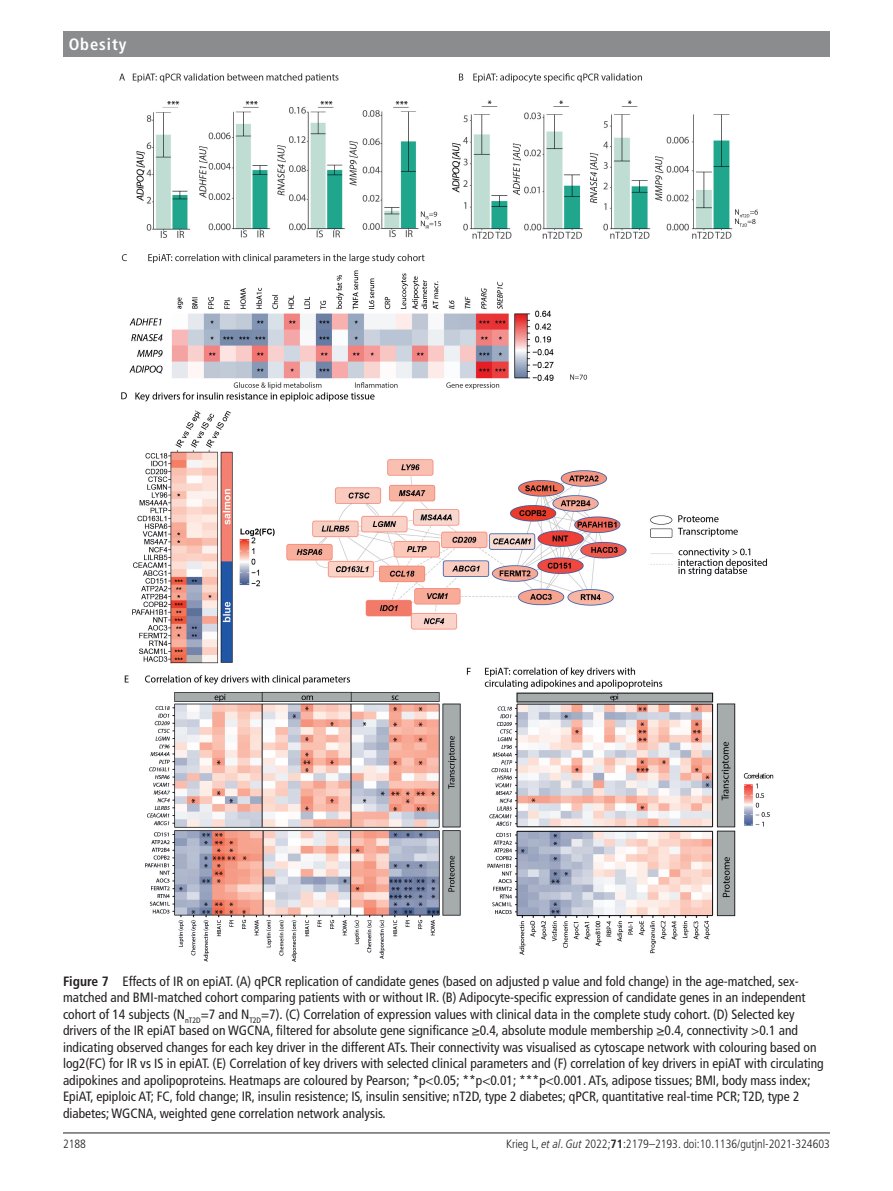
<style>
.page{position:relative;width:893px;height:1191px;background:#fff}
.page>*{position:absolute;margin:0;border:0;box-sizing:border-box;transform-origin:0 0}
.t1{font:700 condensed 16.5px "Frutiger LT Pro";letter-spacing:.055em;color:#fff}
.t2{font:condensed 13.5px/16.5px "Frutiger LT Pro";color:#231f20}
.t3{font:300 condensed 12px "Frutiger LT Pro";color:#231f20}
.s1{font-weight:700}
.s2{font-style:italic}
</style>
<div class="page">
<hr style="left:63px;top:1132px;width:767px;height:1px;background:#231f20">
<div style="left:63px;top:31px;width:767px;height:25px;background:#8a8c8e"></div>
<img style="left:119px;top:73px;width:654px;height:888px">
<p class="t1" style="left:69px;top:34px;width:59px">Obesity</p>
<p class="t2" style="left:63px;top:973px;width:762px"><span class="s1">Figure 7</span> Effects of IR on epiAT. (A) qPCR replication of candidate genes (based on adjusted p value and fold change) in the age-matched, sex&shy;matched and BMI-matched cohort comparing patients with or without IR. (B) Adipocyte-specific expression of candidate genes in an independent cohort of 14 subjects (N<sub>nT2D</sub>=7 and N<sub>T2D</sub>=7). (C) Correlation of expression values with clinical data in the complete study cohort. (D) Selected key drivers of the IR epiAT based on WGCNA, filtered for absolute gene significance ≥0.4, absolute module membership ≥0.4, connectivity &gt;0.1 and indicating observed changes for each key driver in the different ATs. Their connectivity was visualised as cytoscape network with colouring based on log2(FC) for IR vs IS in epiAT. (E) Correlation of key drivers with selected clinical parameters and (F) correlation of key drivers in epiAT with circulating adipokines and apolipoproteins. Heatmaps are coloured by Pearson; *p&lt;0.05; **p&lt;0.01; ***p&lt;0.001. ATs, adipose tissues; BMI, body mass index; EpiAT, epiploic AT; FC, fold change; IR, insulin resistence; IS, insulin sensitive; nT2D, type 2 diabetes; qPCR, quantitative real-time PCR; T2D, type 2 diabetes; WGCNA, weighted gene correlation network analysis.</p>
<p class="t3" style="left:63px;top:1136px;width:25px">2188</p>
<p class="t3" style="left:506px;top:1136px;width:325px">Krieg L, <span class="s2">et al</span>. <span class="s2">Gut</span> 2022;<span class="s1">71</span>:2179–2193. doi:10.1136/gutjnl-2021-324603</p>
</div>
